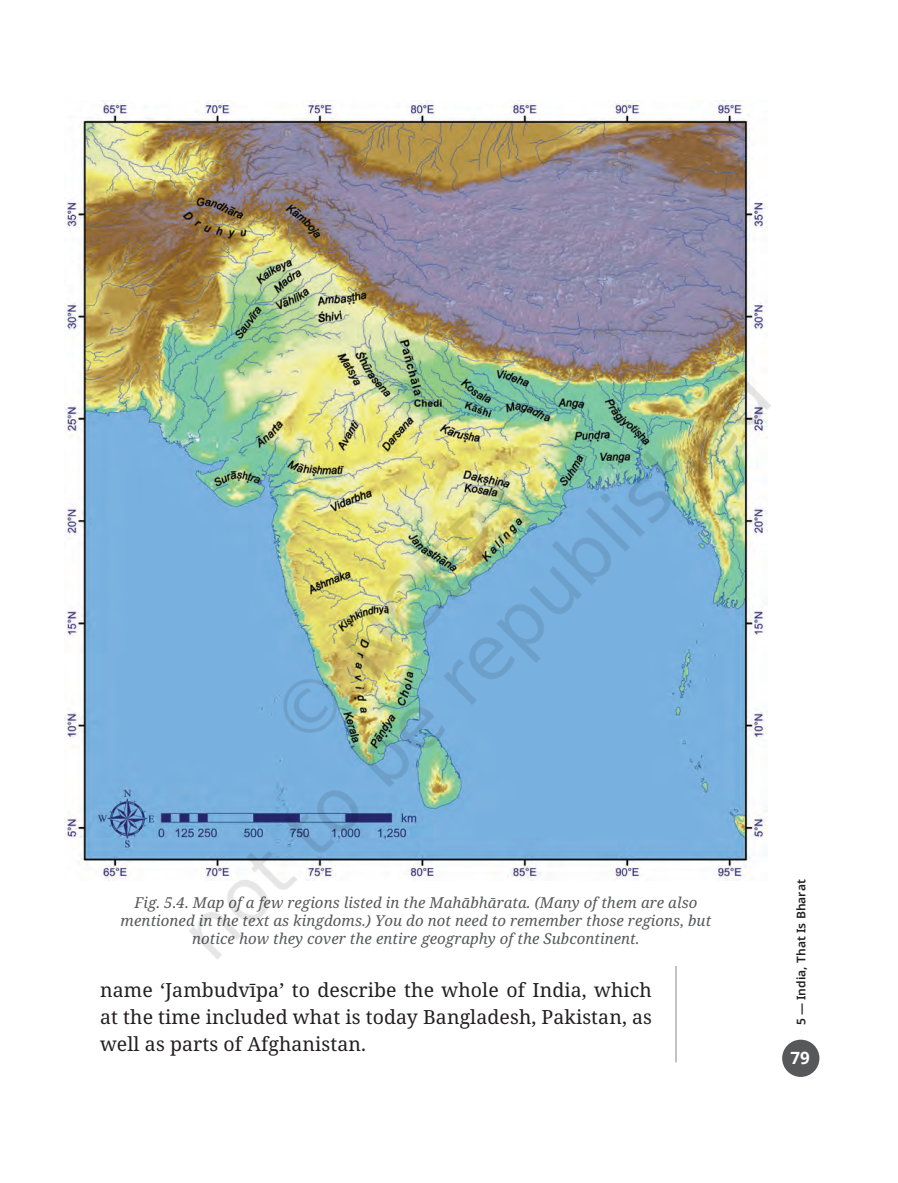
<style>
.page{position:relative;width:898px;height:1183px;background:#fff}
.page>*{position:absolute;margin:0;border:0;box-sizing:border-box;transform-origin:0 0}
.t1{font:19.5px/27px "Noto Serif";letter-spacing:.005em;color:#231f20;text-align:justify}
.t2{font:700 16.8px "Noto Sans";color:#fff}
.t3{font:italic 15px/18px "Noto Serif";letter-spacing:.005em;color:#57585a;text-align:center}
.t4{font:600 12px "Noto Sans";letter-spacing:.005em;color:#231f20}
</style>
<div class="page">
<img style="left:64px;top:100px;width:756px;height:977px">
<img style="left:86px;top:291px;width:702px;height:702px">
<p class="t3" style="left:121px;top:894px;width:592px">Fig. 5.4. Map of a few regions listed in the Mahābhārata. (Many of them are also mentioned in the text as kingdoms.) You do not need to remember those regions, but notice how they cover the entire geography of the Subcontinent.</p>
<h1 class="t1" style="left:100px;top:977px;width:553px">name ‘Jambudvīpa’ to describe the whole of India, which at the time included what is today Bangladesh, Pakistan, as well as parts of Afghanistan.</h1>
<p class="t4" style="left:793px;top:1025px;width:147px;rotate:-90deg">5 ― India, That Is Bharat</p>
<p class="t2" style="left:790px;top:1046px;width:21px">79</p>
</div>
